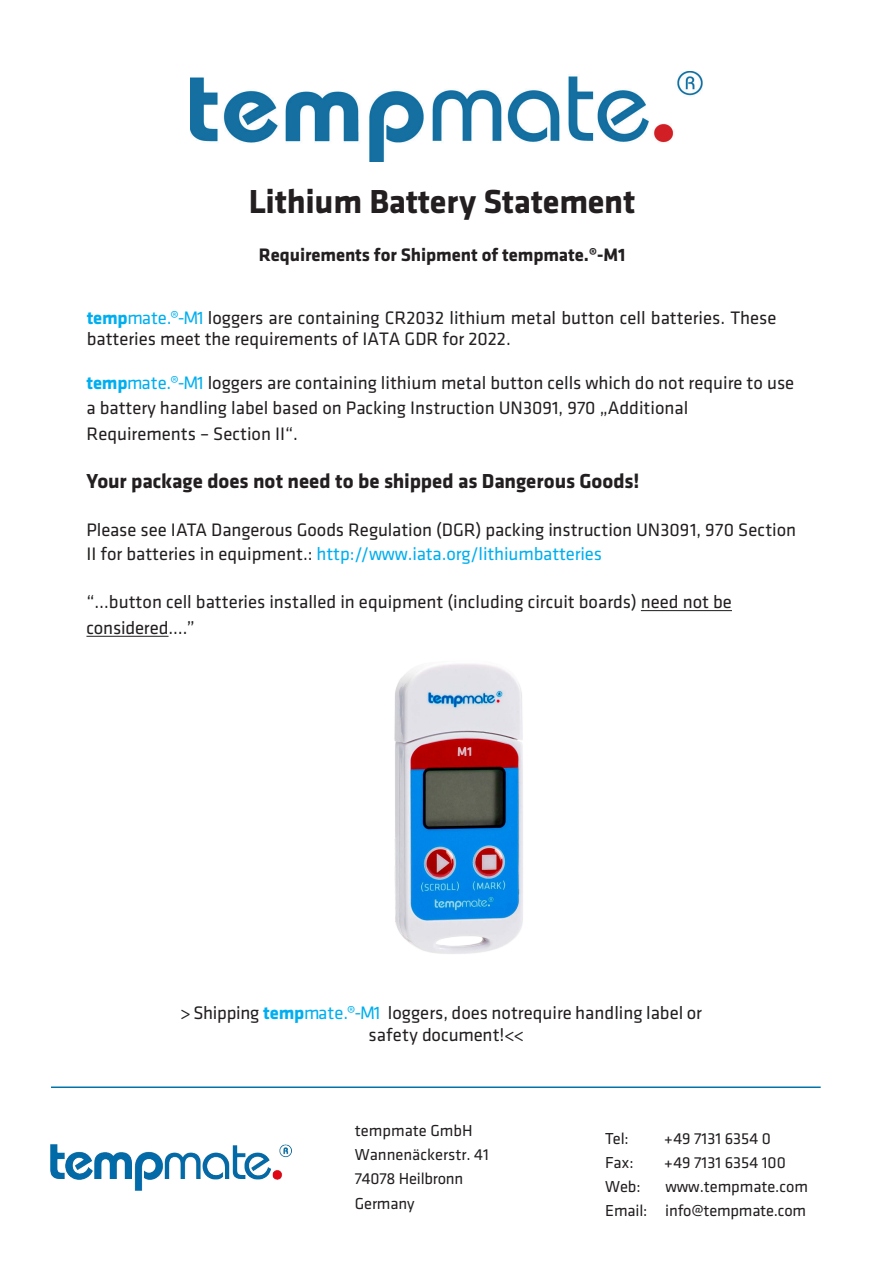
<style>
.page{position:relative;width:893px;height:1263px;background:#fff}
.page>*{position:absolute;margin:0;border:0;box-sizing:border-box;transform-origin:0 0}
.t1{font:700 34.5px "Klavika";letter-spacing:-.01em;color:#231f20}
.t2{font:700 21px "Klavika";letter-spacing:-.005em;color:#231f20}
.t3{font:18.75px/25.2px "Klavika";color:#231f20}
.t4{font:700 18.75px "Klavika";letter-spacing:-.005em;color:#231f20}
.t5{font:16.5px/24.5px "Klavika";letter-spacing:-.005em;color:#231f20}
.s1{font-weight:700;color:#00aeef}
.s2{color:#00aeef}
</style>
<div class="page">
<div style="left:765px;top:162px;width:85px;height:85px;border:3px solid #fff;border-radius:50%"></div>
<img style="left:782px;top:235px;width:51px;height:12px">
<div style="left:205px;top:287px;width:85px;height:85px;border:2px solid #fff;border-radius:50%"></div>
<hr style="left:51px;top:1086px;width:770px;height:2px;background:#0074a6">
<hr style="left:86px;top:636px;width:83px;height:1px;background:#231f20">
<hr style="left:641px;top:610px;width:91px;height:1px;background:#231f20">
<img style="left:190px;top:71px;width:512px;height:91px">
<img style="left:394px;top:610px;width:298px;height:344px">
<img style="left:51px;top:1144px;width:240px;height:47px">
<h1 class="t1" style="left:249px;top:177px;width:388px">Lithium Battery Statement</h1>
<p class="t4" style="left:259px;top:241px;width:368px">Requirements for Shipment of tempmate.®-M1</p>
<p class="t3" style="left:87px;top:306px;width:691px;line-height:21.5px"><span class="s1">temp</span><span class="s2">mate.®-M1</span> loggers are containing CR2032 lithium metal button cell batteries. These batteries meet the requirements of IATA GDR for 2022.</p>
<p class="t3" style="left:86px;top:370px;width:709px"><span class="s1">temp</span><span class="s2">mate.®-M1</span> loggers are containing lithium metal button cells which do not require to use a battery handling label based on Packing Instruction UN3091, 970 „Additional<br>Requirements – Section II“.</p>
<p class="t2" style="left:86px;top:466px;width:554px">Your package does not need to be shipped as Dangerous Goods!</p>
<p class="t3" style="left:86px;top:517px;width:711px;line-height:24px">Please see IATA Dangerous Goods Regulation (DGR) packing instruction UN3091, 970 Section<br>II for batteries in equipment.: <span class="s2">http://www.iata.org/lithiumbatteries</span></p>
<p class="t3" style="left:86px;top:588px;width:647px;line-height:26.5px">“…button cell batteries installed in equipment (including circuit boards) need not be considered.…”</p>
<p class="t3" style="left:180px;top:1001px;width:523px;line-height:22.2px;text-align:center">&gt; Shipping <span class="s1">temp</span><span class="s2">mate.®-M1</span> loggers, does notrequire handling label or safety document!&lt;&lt;</p>
<p class="t5" style="left:355px;top:1117px;width:136px">tempmate GmbH<br>Wannenäckerstr. 41<br>74078 Heilbronn<br>Germany</p>
<p class="t5" style="left:605px;top:1125px;width:30px;line-height:24px">Tel:<br>Fax:</p>
<p class="t5" style="left:664px;top:1125px;width:123px;line-height:24px">+49 7131 6354 0 +49 7131 6354 100</p>
<p class="t5" style="left:605px;top:1173px;width:37px">Web:</p>
<p class="t5" style="left:605px;top:1173px;width:204px;line-height:24px;text-align:right">www.tempmate.com<br>Email: info@tempmate.com</p>
</div>
